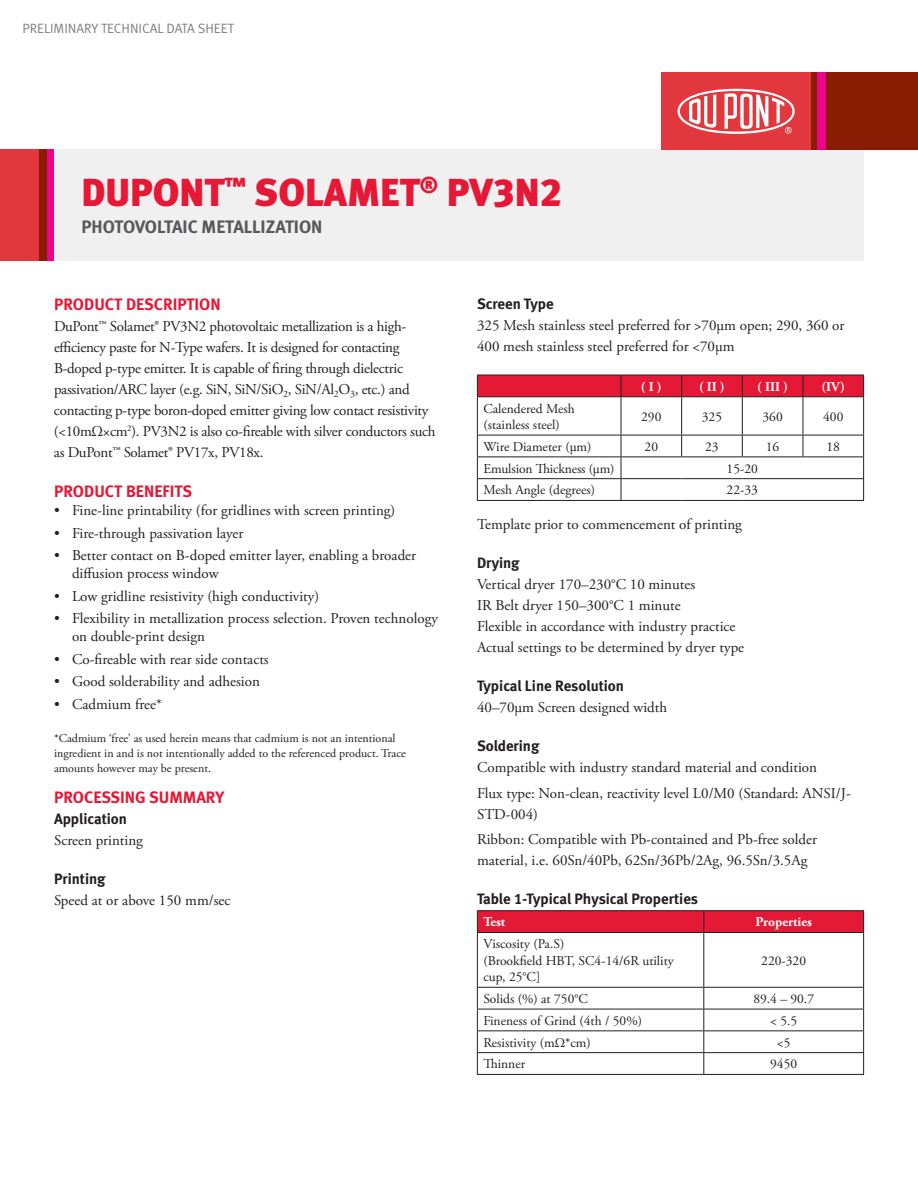
<style>
.page{position:relative;width:918px;height:1188px;background:#fff}
.page>*{position:absolute;margin:0;border:0;box-sizing:border-box;transform-origin:0 0}
.t1{font:39px "Meta Black LF";color:#e51836}
.t2{font:18px "Meta Bold LF";color:#57585a}
.t3{font:16.5px "Meta Bold LF";color:#e51836}
.t4{font:15px/21px "Adobe Garamond Pro";color:#231f20}
.t5{font:15px/21px "Adobe Garamond Pro";letter-spacing:-.02em;color:#231f20}
.t6{font:15px "Meta Bold LF";color:#231f20}
.t7{font:13.5px/16.5px "Adobe Garamond Pro";color:#231f20}
.t8{font:700 13.5px "Adobe Garamond Pro";color:#fff}
.t9{font:13.5px "Meta Normal LF";color:#808083}
.t10{font:12px/15px "Adobe Garamond Pro";color:#231f20}
</style>
<div class="page">
<div style="left:0;top:150px;width:39px;height:111px;background:#e1373d"></div>
<div style="left:46px;top:150px;width:8px;height:111px;background:#ed028c"></div>
<div style="left:39px;top:150px;width:7px;height:111px;background:#891c02"></div>
<div style="left:54px;top:150px;width:810px;height:111px;background:#f0f0f1"></div>
<div style="left:811px;top:72px;width:107px;height:78px;background:#891c02"></div>
<div style="left:818px;top:72px;width:8px;height:78px;background:#ed028c"></div>
<div style="left:661px;top:72px;width:150px;height:78px;background:#e1373d"></div>
<svg style="left:678px;top:89px;width:117px;height:45px"></svg>
<svg style="left:477px;top:375px;width:387px;height:21px;background:#dd1835"></svg>
<hr style="left:477px;top:396px;width:144px;height:1px;background:#231f20">
<hr style="left:477px;top:397px;width:1px;height:38px;background:#231f20">
<hr style="left:621px;top:396px;width:61px;height:1px;background:#231f20">
<hr style="left:621px;top:397px;width:1px;height:38px;background:#231f20">
<hr style="left:682px;top:396px;width:60px;height:1px;background:#231f20">
<hr style="left:681px;top:397px;width:1px;height:38px;background:#231f20">
<hr style="left:742px;top:396px;width:61px;height:1px;background:#231f20">
<hr style="left:742px;top:397px;width:1px;height:38px;background:#231f20">
<hr style="left:803px;top:396px;width:61px;height:1px;background:#231f20">
<hr style="left:803px;top:397px;width:1px;height:38px;background:#231f20">
<hr style="left:863px;top:397px;width:1px;height:38px;background:#231f20">
<hr style="left:477px;top:435px;width:144px;height:1px;background:#231f20">
<hr style="left:621px;top:435px;width:61px;height:1px;background:#231f20">
<hr style="left:682px;top:435px;width:60px;height:1px;background:#231f20">
<svg style="left:681px;top:435px;width:1px;height:22px"></svg>
<hr style="left:742px;top:435px;width:61px;height:1px;background:#231f20">
<svg style="left:742px;top:435px;width:1px;height:22px"></svg>
<hr style="left:803px;top:435px;width:61px;height:1px;background:#231f20">
<svg style="left:803px;top:435px;width:1px;height:22px"></svg>
<hr style="left:477px;top:457px;width:144px;height:1px;background:#231f20">
<hr style="left:621px;top:457px;width:61px;height:1px;background:#231f20">
<hr style="left:682px;top:457px;width:60px;height:1px;background:#231f20">
<hr style="left:742px;top:457px;width:61px;height:1px;background:#231f20">
<hr style="left:803px;top:457px;width:61px;height:1px;background:#231f20">
<hr style="left:477px;top:478px;width:144px;height:1px;background:#231f20">
<svg style="left:477px;top:435px;width:1px;height:65px"></svg>
<hr style="left:621px;top:478px;width:61px;height:1px;background:#231f20">
<svg style="left:621px;top:435px;width:1px;height:65px"></svg>
<hr style="left:682px;top:478px;width:60px;height:1px;background:#231f20">
<hr style="left:742px;top:478px;width:61px;height:1px;background:#231f20">
<hr style="left:803px;top:478px;width:61px;height:1px;background:#231f20">
<svg style="left:863px;top:435px;width:1px;height:65px"></svg>
<hr style="left:477px;top:500px;width:144px;height:1px;background:#231f20">
<hr style="left:621px;top:500px;width:61px;height:1px;background:#231f20">
<hr style="left:682px;top:500px;width:60px;height:1px;background:#231f20">
<hr style="left:742px;top:500px;width:61px;height:1px;background:#231f20">
<hr style="left:803px;top:500px;width:61px;height:1px;background:#231f20">
<hr style="left:477px;top:910px;width:227px;height:1px;background:#231f20">
<hr style="left:704px;top:910px;width:160px;height:1px;background:#231f20">
<div style="left:477px;top:911px;width:387px;height:21px;background:#e51836"></div>
<hr style="left:477px;top:932px;width:227px;height:1px;background:#231f20">
<hr style="left:477px;top:933px;width:1px;height:54px;background:#231f20">
<hr style="left:704px;top:932px;width:160px;height:1px;background:#231f20">
<hr style="left:703px;top:933px;width:1px;height:54px;background:#231f20">
<hr style="left:863px;top:933px;width:1px;height:54px;background:#231f20">
<hr style="left:477px;top:987px;width:227px;height:1px;background:#231f20">
<hr style="left:704px;top:987px;width:160px;height:1px;background:#231f20">
<hr style="left:477px;top:1009px;width:227px;height:1px;background:#231f20">
<hr style="left:704px;top:1009px;width:160px;height:1px;background:#231f20">
<hr style="left:477px;top:1030px;width:227px;height:1px;background:#231f20">
<hr style="left:704px;top:1030px;width:160px;height:1px;background:#231f20">
<hr style="left:477px;top:1052px;width:227px;height:1px;background:#231f20">
<svg style="left:477px;top:988px;width:1px;height:86px"></svg>
<hr style="left:704px;top:1052px;width:160px;height:1px;background:#231f20">
<svg style="left:703px;top:988px;width:1px;height:86px"></svg>
<svg style="left:863px;top:988px;width:1px;height:86px"></svg>
<hr style="left:477px;top:1074px;width:227px;height:1px;background:#231f20">
<hr style="left:704px;top:1074px;width:160px;height:1px;background:#231f20">
<p class="t9" style="left:22px;top:21px;width:213px">PRELIMINARY TECHNICAL DATA SHEET</p>
<h1 class="t1" style="left:81px;top:169px;width:482px">DUPONT<sup>™</sup> SOLAMET<sup>®</sup> PV3N2</h1>
<p class="t2" style="left:81px;top:216px;width:243px">PHOTOVOLTAIC METALLIZATION</p>
<p class="t3" style="left:54px;top:294px;width:168px">PRODUCT DESCRIPTION</p>
<p class="t5" style="left:54px;top:316px;width:383px">DuPont™ Solamet® PV3N2 photovoltaic metallization is a high&shy;efficiency paste for N-Type wafers. It is designed for contacting B-doped p-type emitter. It is capable of firing through dielectric passivation/ARC layer (e.g. SiN, SiN/SiO<sub>2</sub>, SiN/Al<sub>2</sub>O<sub>3</sub>, etc.) and contacting p-type boron-doped emitter giving low contact resistivity (&lt;10mΩ×cm<sup>2</sup>). PV3N2 is also co-fireable with silver conductors such as DuPont™ Solamet® PV17x, PV18x.</p>
<p class="t3" style="left:54px;top:482px;width:140px">PRODUCT BENEFITS</p>
<p class="t4" style="left:54px;top:501px;width:343px">• Fine-line printability (for gridlines with screen printing)</p>
<p class="t4" style="left:54px;top:523px;width:191px">• Fire-through passivation layer</p>
<p class="t4" style="left:72px;top:547px;width:346px;line-height:18px;text-indent:-18px">• Better contact on B-doped emitter layer, enabling a broader diffusion process window</p>
<p class="t4" style="left:54px;top:586px;width:267px">• Low gridline resistivity (high conductivity)</p>
<p class="t4" style="left:72px;top:610px;width:367px;line-height:18px;text-indent:-18px">• Flexibility in metallization process selection. Proven technology on double-print design</p>
<p class="t4" style="left:54px;top:649px;width:216px">• Co-fireable with rear side contacts</p>
<p class="t4" style="left:54px;top:672px;width:207px">• Good solderability and adhesion</p>
<p class="t4" style="left:54px;top:694px;width:109px">• Cadmium free*</p>
<p class="t10" style="left:54px;top:731px;width:353px">*Cadmium ‘free’ as used herein means that cadmium is not an intentional ingredient in and is not intentionally added to the referenced product. Trace amounts however may be present.</p>
<p class="t3" style="left:54px;top:788px;width:172px">PROCESSING SUMMARY</p>
<p class="t6" style="left:54px;top:810px;width:75px">Application</p>
<p class="t4" style="left:54px;top:831px;width:91px">Screen printing</p>
<p class="t6" style="left:54px;top:870px;width:53px">Printing</p>
<p class="t4" style="left:54px;top:891px;width:178px">Speed at or above 150 mm/sec</p>
<p class="t6" style="left:477px;top:295px;width:78px">Screen Type</p>
<p class="t4" style="left:477px;top:315px;width:369px">325 Mesh stainless steel preferred for &gt;70μm open; 290, 360 or<br>400 mesh stainless steel preferred for &lt;70μm</p>
<p class="t8" style="left:641px;top:379px;width:22px">( I )</p>
<p class="t8" style="left:699px;top:379px;width:27px">( II )</p>
<p class="t8" style="left:757px;top:379px;width:32px">( III )</p>
<p class="t8" style="left:822px;top:379px;width:25px">(IV)</p>
<p class="t7" style="left:483px;top:401px;width:93px">Calendered Mesh (stainless steel)</p>
<p class="t7" style="left:641px;top:409px;width:22px">290</p>
<p class="t7" style="left:702px;top:409px;width:22px">325</p>
<p class="t7" style="left:763px;top:409px;width:22px">360</p>
<p class="t7" style="left:823px;top:409px;width:22px">400</p>
<p class="t7" style="left:483px;top:439px;width:110px">Wire Diameter (µm)</p>
<p class="t7" style="left:645px;top:439px;width:15px">20</p>
<p class="t7" style="left:705px;top:439px;width:15px">23</p>
<p class="t7" style="left:766px;top:439px;width:15px">16</p>
<p class="t7" style="left:827px;top:439px;width:15px">18</p>
<p class="t7" style="left:483px;top:461px;width:133px">Emulsion Thickness (µm)</p>
<p class="t7" style="left:727px;top:461px;width:33px">15-20</p>
<p class="t7" style="left:483px;top:482px;width:113px">Mesh Angle (degrees)</p>
<p class="t7" style="left:727px;top:482px;width:33px">22-33</p>
<p class="t4" style="left:477px;top:515px;width:266px">Template prior to commencement of printing</p>
<p class="t6" style="left:477px;top:554px;width:44px">Drying</p>
<p class="t4" style="left:477px;top:575px;width:269px">Vertical dryer 170–230°C 10 minutes<br>IR Belt dryer 150–300°C 1 minute<br>Flexible in accordance with industry practice Actual settings to be determined by dryer type</p>
<p class="t6" style="left:477px;top:677px;width:149px">Typical Line Resolution</p>
<p class="t4" style="left:477px;top:698px;width:192px">40–70μm Screen designed width</p>
<p class="t6" style="left:477px;top:737px;width:64px">Soldering</p>
<p class="t4" style="left:477px;top:755px;width:375px;line-height:25.5px">Compatible with industry standard material and condition<br>Flux type: Non-clean, reactivity level L0/M0 (Standard: ANSI/J-</p>
<p class="t4" style="left:477px;top:802px;width:342px;line-height:25.5px">STD-004)<br>Ribbon: Compatible with Pb-contained and Pb-free solder</p>
<p class="t4" style="left:477px;top:851px;width:332px">material, i.e. 60Sn/40Pb, 62Sn/36Pb/2Ag, 96.5Sn/3.5Ag</p>
<p class="t6" style="left:477px;top:890px;width:223px">Table 1-Typical Physical Properties</p>
<p class="t8" style="left:483px;top:914px;width:23px">Test</p>
<p class="t8" style="left:755px;top:914px;width:58px">Properties</p>
<p class="t7" style="left:483px;top:936px;width:192px">Viscosity (Pa.S)<br>(Brookfield HBT, SC4-14/6R utility cup, 25°C]</p>
<p class="t7" style="left:761px;top:953px;width:46px">220-320</p>
<p class="t7" style="left:483px;top:991px;width:106px">Solids (%) at 750°C</p>
<p class="t7" style="left:753px;top:991px;width:62px">89.4 – 90.7</p>
<p class="t7" style="left:483px;top:1013px;width:160px">Fineness of Grind (4th / 50%)</p>
<p class="t7" style="left:770px;top:1013px;width:28px">&lt; 5.5</p>
<p class="t7" style="left:483px;top:1035px;width:109px">Resistivity (mΩ*cm)</p>
<p class="t7" style="left:777px;top:1035px;width:15px">&lt;5</p>
<p class="t7" style="left:483px;top:1056px;width:43px">Thinner</p>
<p class="t7" style="left:770px;top:1056px;width:28px">9450</p>
</div>
